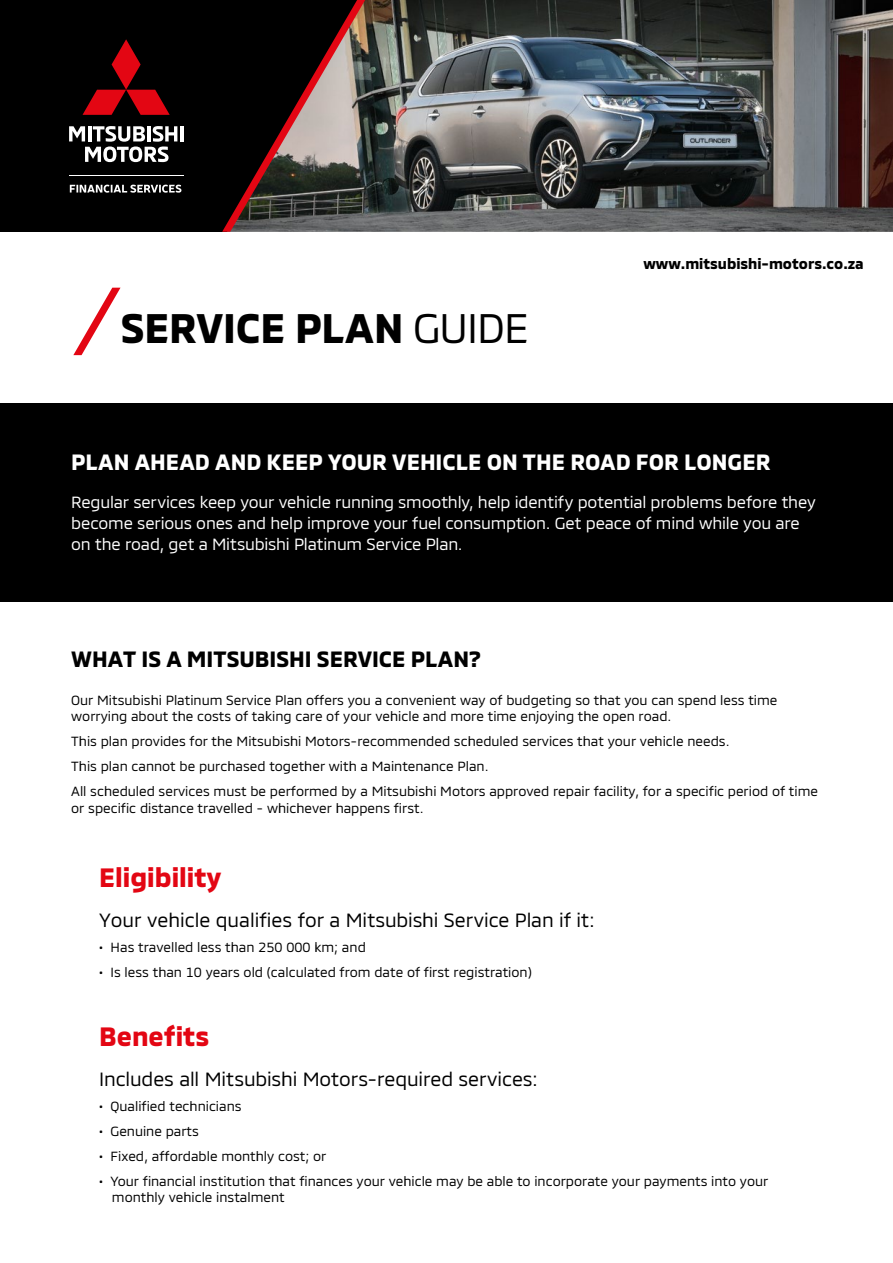
<style>
.page{position:relative;width:893px;height:1263px;background:#fff}
.page>*{position:absolute;margin:0;border:0;box-sizing:border-box;transform-origin:0 0}
.t1{font:700 42px "MMCOFFICE";letter-spacing:-.005em;color:#000}
.t2{font:700 27px "MMCOFFICE";color:#e30613}
.t3{font:700 22.5px "MMCOFFICE";color:#fff}
.t4{font:700 22.5px "MMCOFFICE";color:#000}
.t5{font:19.5px "MMCOFFICE";letter-spacing:-.005em;color:#000}
.t6{font:16.5px/21px "MMCOFFICE";letter-spacing:-.01em;color:#fff}
.t7{font:700 15px "MMCOFFICE";color:#000}
.t8{font:13.5px/16.5px "MMCOFFICE";color:#000}
.s1{font-weight:400}
</style>
<div class="page">
<div style="left:0;top:403px;width:893px;height:199px;background:#000"></div>
<div style="left:0;top:0;width:893px;height:232px;background:#000"></div>
<img style="left:365px;top:0;width:528px;height:232px">
<svg style="left:222px;top:0;width:143px;height:232px"></svg>
<svg style="left:73px;top:288px;width:48px;height:67px"></svg>
<hr style="left:180px;top:126px;width:4px;height:15px;background:#fff">
<svg style="left:69px;top:126px;width:108px;height:36px"></svg>
<svg style="left:83px;top:39px;width:87px;height:76px"></svg>
<hr style="left:69px;top:176px;width:115px;height:1px;background:#fff">
<svg style="left:70px;top:185px;width:111px;height:8px"></svg>
<h1 class="t1" style="left:121px;top:295px;width:410px">SERVICE PLAN <span class="s1">GUIDE</span></h1>
<p class="t7" style="left:643px;top:252px;width:222px">www.mitsubishi-motors.co.za</p>
<h3 class="t3" style="left:71px;top:444px;width:701px">PLAN AHEAD AND KEEP YOUR VEHICLE ON THE ROAD FOR LONGER</h3>
<p class="t6" style="left:71px;top:490px;width:746px">Regular services keep your vehicle running smoothly, help identify potential problems before they become serious ones and help improve your fuel consumption. Get peace of mind while you are on the road, get a Mitsubishi Platinum Service Plan.</p>
<h3 class="t4" style="left:71px;top:641px;width:411px">WHAT IS A MITSUBISHI SERVICE PLAN?</h3>
<p class="t8" style="left:71px;top:690px;width:708px">Our Mitsubishi Platinum Service Plan offers you a convenient way of budgeting so that you can spend less time worrying about the costs of taking care of your vehicle and more time enjoying the open road.</p>
<p class="t8" style="left:71px;top:727px;width:748px;line-height:25px">This plan provides for the Mitsubishi Motors-recommended scheduled services that your vehicle needs.<br>This plan cannot be purchased together with a Maintenance Plan.<br>All scheduled services must be performed by a Mitsubishi Motors approved repair facility, for a specific period of time</p>
<p class="t8" style="left:71px;top:798px;width:354px">or specific distance travelled - whichever happens first.</p>
<h2 class="t2" style="left:99px;top:857px;width:124px">Eligibility</h2>
<h3 class="t5" style="left:99px;top:904px;width:497px">Your vehicle qualifies for a Mitsubishi Service Plan if it:</h3>
<p class="t8" style="left:99px;top:937px;width:268px">• Has travelled less than 250 000 km; and</p>
<p class="t8" style="left:99px;top:962px;width:434px">• Is less than 10 years old (calculated from date of first registration)</p>
<h2 class="t2" style="left:99px;top:1016px;width:112px">Benefits</h2>
<h3 class="t5" style="left:99px;top:1063px;width:440px">Includes all Mitsubishi Motors-required services:</h3>
<p class="t8" style="left:99px;top:1096px;width:144px">• Qualified technicians</p>
<p class="t8" style="left:99px;top:1121px;width:101px">• Genuine parts</p>
<p class="t8" style="left:99px;top:1146px;width:229px">• Fixed, affordable monthly cost; or</p>
<p class="t8" style="left:112px;top:1171px;width:658px;text-indent:-13px">• Your financial institution that finances your vehicle may be able to incorporate your payments into your monthly vehicle instalment</p>
</div>
